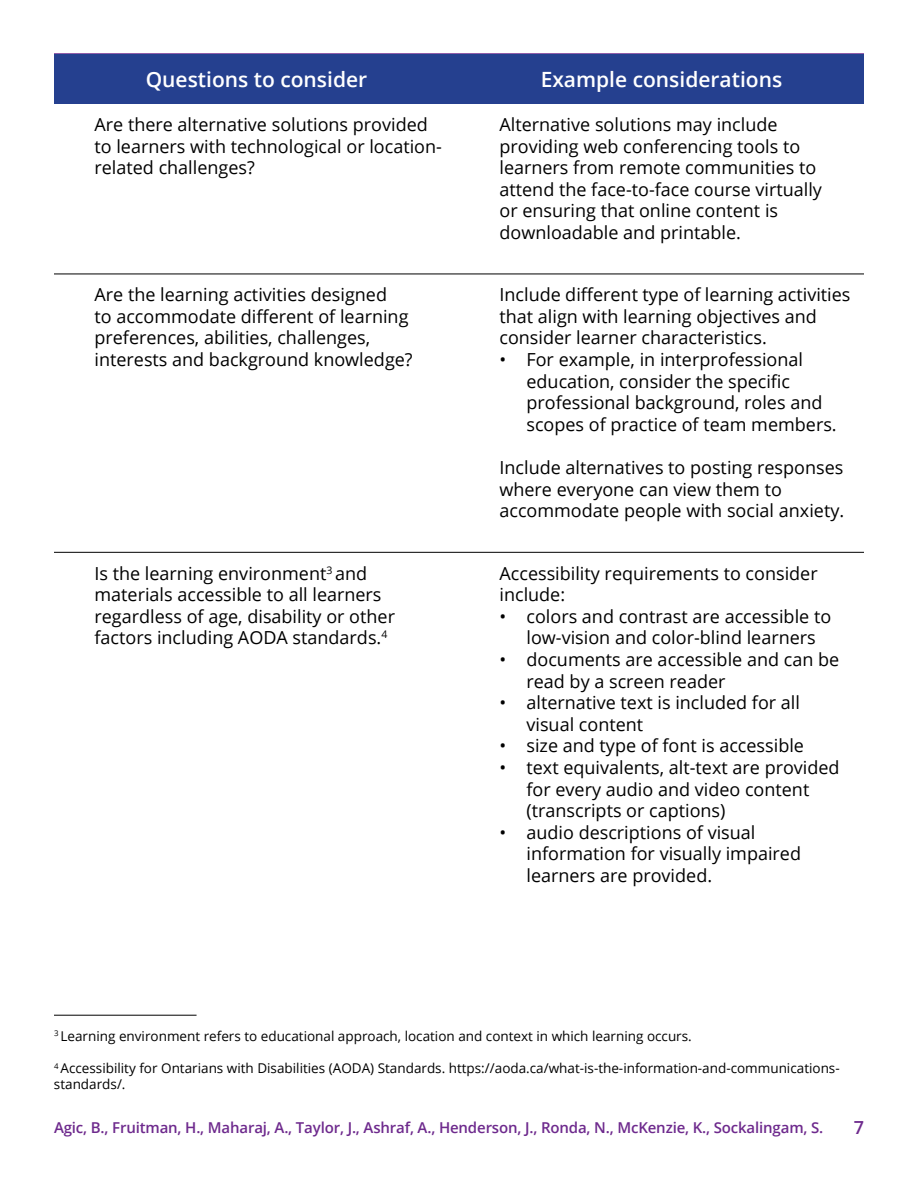
<style>
.page{position:relative;width:918px;height:1188px;background:#fff}
.page>*{position:absolute;margin:0;border:0;box-sizing:border-box;transform-origin:0 0}
.t1{font:600 21px "Open Sans";color:#fff}
.t2{font:18px/21.6px "Open Sans";color:#000}
.t3{font:600 18px "Open Sans";color:#6e2a8d}
.t4{font:600 15px "Open Sans";letter-spacing:-.01em;color:#6e2a8d}
.t5{font:13.5px/16.2px "Open Sans";color:#000}
</style>
<div class="page">
<hr style="left:54px;top:53px;width:810px;height:2px;background:#6e2a8d">
<hr style="left:54px;top:1015px;width:143px;height:1px;background:#000">
<hr style="left:54px;top:552px;width:405px;height:1px;background:#000">
<hr style="left:459px;top:552px;width:405px;height:1px;background:#000">
<hr style="left:54px;top:274px;width:405px;height:1px;background:#000">
<hr style="left:459px;top:274px;width:405px;height:1px;background:#000">
<div style="left:54px;top:54px;width:405px;height:50px;background:#25408f"></div>
<div style="left:459px;top:54px;width:405px;height:50px;background:#25408f"></div>
<p class="t1" style="left:146px;top:65px;width:223px">Questions to consider</p>
<p class="t1" style="left:541px;top:65px;width:243px">Example considerations</p>
<p class="t2" style="left:94px;top:113px;width:335px">Are there alternative solutions provided</p>
<p class="t2" style="left:500px;top:113px;width:280px">Alternative solutions may include</p>
<p class="t2" style="left:94px;top:135px;width:349px">to learners with technological or location-</p>
<p class="t2" style="left:500px;top:135px;width:302px">providing web conferencing tools to</p>
<p class="t2" style="left:94px;top:156px;width:162px">related challenges?</p>
<p class="t2" style="left:500px;top:156px;width:318px">learners from remote communities to</p>
<p class="t2" style="left:500px;top:178px;width:324px">attend the face-to-face course virtually or ensuring that online content is downloadable and printable.</p>
<p class="t2" style="left:94px;top:283px;width:294px">Are the learning activities designed</p>
<p class="t2" style="left:94px;top:305px;width:316px">to accommodate different of learning</p>
<p class="t2" style="left:94px;top:327px;width:320px">preferences, abilities, challenges, interests and background knowledge?</p>
<p class="t2" style="left:500px;top:283px;width:353px">Include different type of learning activities</p>
<p class="t2" style="left:500px;top:305px;width:319px">that align with learning objectives and consider learner characteristics.</p>
<p class="t2" style="left:526px;top:348px;width:312px;text-indent:-27px">• For example, in interprofessional education, consider the specific professional background, roles and scopes of practice of team members.</p>
<p class="t2" style="left:500px;top:456px;width:346px">Include alternatives to posting responses where everyone can view them to accommodate people with social anxiety.</p>
<p class="t2" style="left:94px;top:562px;width:302px">Is the learning environment<sup>3</sup> and materials accessible to all learners regardless of age, disability or other factors including AODA standards.<sup>4</sup></p>
<p class="t2" style="left:500px;top:562px;width:320px">Accessibility requirements to consider include:</p>
<p class="t2" style="left:526px;top:605px;width:306px;text-indent:-27px">• colors and contrast are accessible to low-vision and color-blind learners</p>
<p class="t2" style="left:526px;top:648px;width:314px;text-indent:-27px">• documents are accessible and can be read by a screen reader</p>
<p class="t2" style="left:526px;top:691px;width:275px;text-indent:-27px">• alternative text is included for all visual content</p>
<p class="t2" style="left:500px;top:735px;width:306px">• size and type of font is accessible</p>
<p class="t2" style="left:526px;top:756px;width:315px;text-indent:-27px">• text equivalents, alt-text are provided for every audio and video content (transcripts or captions)</p>
<p class="t2" style="left:526px;top:821px;width:276px;text-indent:-27px">• audio descriptions of visual information for visually impaired learners are provided.</p>
<p class="t5" style="left:54px;top:1027px;width:639px"><sup>3</sup> Learning environment refers to educational approach, location and context in which learning occurs.</p>
<p class="t5" style="left:54px;top:1060px;width:787px"><sup>4</sup> Accessibility for Ontarians with Disabilities (AODA) Standards. https://aoda.ca/what-is-the-information-and-communications&shy;standards/.</p>
<p class="t4" style="left:54px;top:1117px;width:771px">Agic, B., Fruitman, H., Maharaj, A., Taylor, J., Ashraf, A., Henderson, J., Ronda, N., McKenzie, K., Sockalingam, S.</p>
<p class="t3" style="left:854px;top:1115px;width:12px">7</p>
</div>
